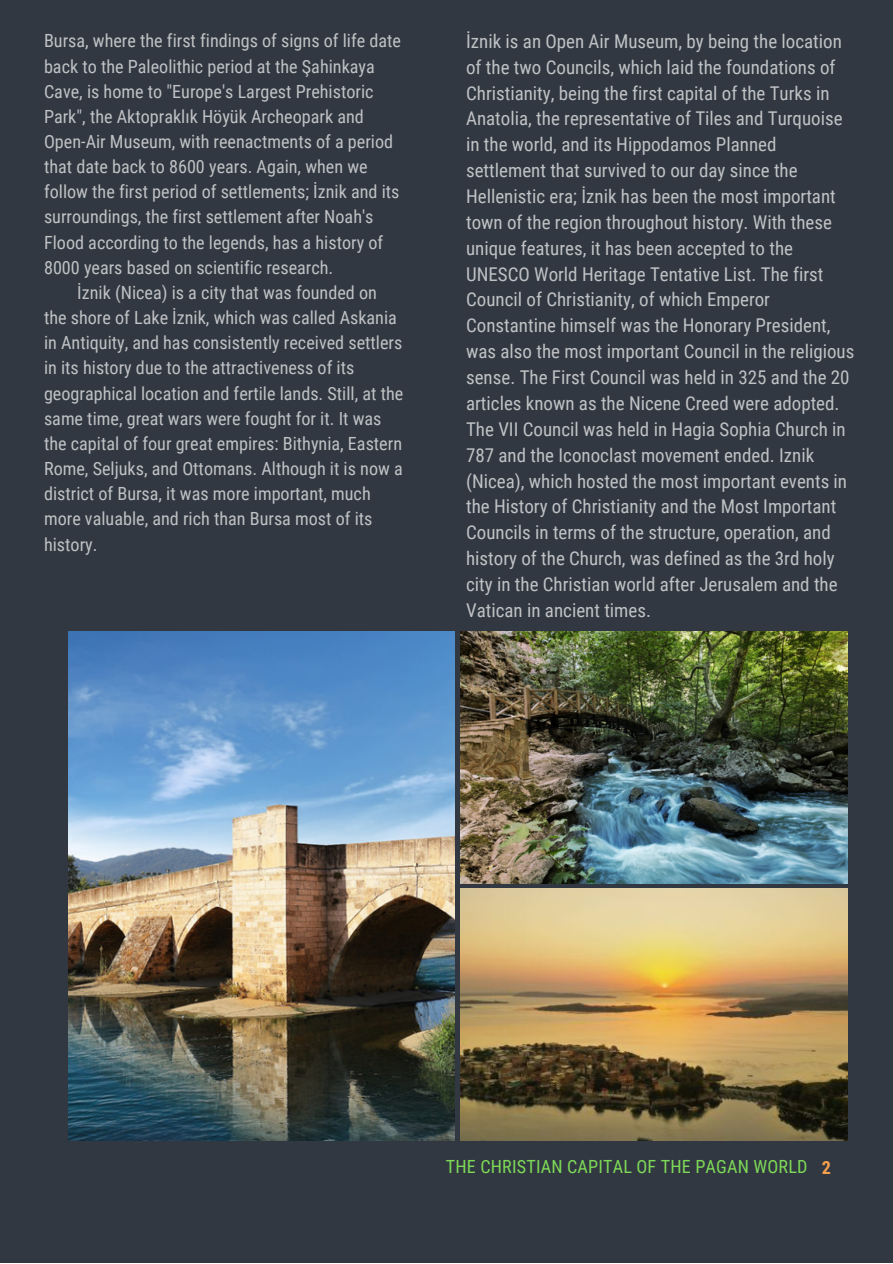
<style>
.page{position:relative;width:893px;height:1264px;background:#fff}
.page>*{position:absolute;margin:0;border:0;box-sizing:border-box;transform-origin:0 0}
.t1{font:18.9px/25.8px "Roboto Condensed";color:#fff}
.t2{font:18.15px/25.2px "Roboto Condensed";color:#fff}
.t3{font:18.15px "Roboto Condensed";letter-spacing:.01em;color:#7ed957}
.s1{font-weight:700;color:#f69f4d}
</style>
<div class="page">
<div style="left:0;top:0;width:892px;height:1262px;background:#313841"></div>
<img style="left:68px;top:631px;width:387px;height:509px">
<img style="left:460px;top:631px;width:387px;height:252px">
<img style="left:460px;top:888px;width:387px;height:252px">
<p class="t2" style="left:44px;top:29px;width:358px">Bursa, where the first findings of signs of life date back to the Paleolithic period at the Şahinkaya Cave, is home to "Europe's Largest Prehistoric Park", the Aktopraklık Höyük Archeopark and Open-Air Museum, with reenactments of a period that date back to 8600 years. Again, when we follow the first period of settlements; İznik and its surroundings, the first settlement after Noah's Flood according to the legends, has a history of 8000 years based on scientific research.</p>
<p class="t2" style="left:44px;top:280px;width:361px;text-indent:33px">İznik (Nicea) is a city that was founded on the shore of Lake İznik, which was called Askania in Antiquity, and has consistently received settlers in its history due to the attractiveness of its geographical location and fertile lands. Still, at the same time, great wars were fought for it. It was the capital of four great empires: Bithynia, Eastern Rome, Seljuks, and Ottomans. Although it is now a district of Bursa, it was more important, much more valuable, and rich than Bursa most of its history.</p>
<p class="t1" style="left:466px;top:28px;width:390px">İznik is an Open Air Museum, by being the location of the two Councils, which laid the foundations of Christianity, being the first capital of the Turks in Anatolia, the representative of Tiles and Turquoise in the world, and its Hippodamos Planned settlement that survived to our day since the Hellenistic era; İznik has been the most important town of the region throughout history. With these unique features, it has been accepted to the UNESCO World Heritage Tentative List. The first Council of Christianity, of which Emperor Constantine himself was the Honorary President, was also the most important Council in the religious sense. The First Council was held in 325 and the 20 articles known as the Nicene Creed were adopted.<br>The VII Council was held in Hagia Sophia Church in 787 and the Iconoclast movement ended. Iznik (Nicea), which hosted the most important events in the History of Christianity and the Most Important Councils in terms of the structure, operation, and history of the Church, was defined as the 3rd holy city in the Christian world after Jerusalem and the Vatican in ancient times.</p>
<p class="t3" style="left:446px;top:1156px;width:386px">THE CHRISTIAN CAPITAL OF THE PAGAN WORLD <span class="s1">2</span></p>
</div>
